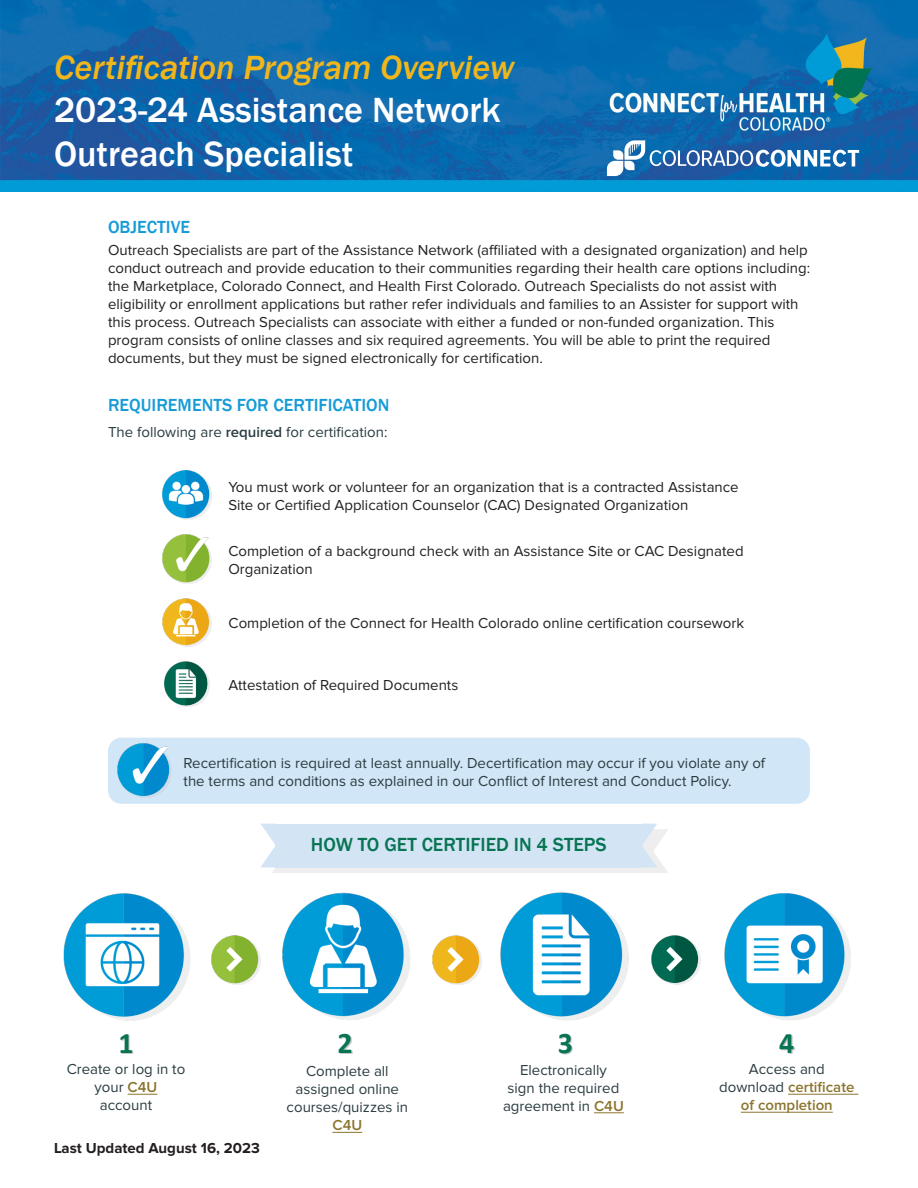
<style>
.page{position:relative;width:918px;height:1188px;background:#fff}
.page>*{position:absolute;margin:0;border:0;box-sizing:border-box;transform-origin:0 0}
.t1{font:500 36px/43.2px "Franklin Gothic";color:#fff}
.t2{font:italic 500 34.5px "Franklin Gothic";color:#f1b61b}
.t3{font:700 30px "Calibri";color:#087453}
.t4{font:500 19.5px "Franklin Gothic";color:#087453}
.t5{font:500 18px "Franklin Gothic";color:#169bd8}
.t6{font:15px/18px "Proxima Nova";color:#231f20}
.t7{font:15px/18px "Proxima Nova";color:#2a3c41;text-align:center}
.t8{font:600 15px/18px "Proxima Nova";color:#8b752d;text-align:center}
.t9{font:700 15px "Proxima Nova";color:#231f20}
.s1{font-weight:600}
.s2{font-weight:600;color:#8b752d}
.s3{font-weight:400;color:#2a3c41}
</style>
<div class="page">
<img style="left:0;top:0;width:918px;height:192px">
<svg style="left:607px;top:140px;width:252px;height:36px"></svg>
<img style="left:163px;top:471px;width:48px;height:48px">
<img style="left:163px;top:534px;width:48px;height:49px">
<img style="left:163px;top:598px;width:48px;height:49px">
<img style="left:164px;top:661px;width:45px;height:45px">
<div style="left:108px;top:738px;width:702px;height:66px;background:#d1e6f6;border-radius:14px"></div>
<img style="left:117px;top:744px;width:54px;height:54px">
<svg style="left:287px;top:867px;width:355px;height:6px;background:#e9ecf0"></svg>
<div style="left:276px;top:824px;width:366px;height:43px;background:#d3e5f5"></div>
<svg style="left:261px;top:824px;width:26px;height:49px"></svg>
<svg style="left:642px;top:824px;width:26px;height:49px"></svg>
<hr style="left:332px;top:1132px;width:30px;height:1px;background:#8b752d">
<hr style="left:594px;top:1113px;width:30px;height:1px;background:#8b752d">
<hr style="left:788px;top:1094px;width:70px;height:1px;background:#8b752d">
<hr style="left:741px;top:1112px;width:92px;height:1px;background:#8b752d">
<svg style="left:128px;top:1094px;width:29px;height:1px"></svg>
<img style="left:212px;top:936px;width:48px;height:48px">
<img style="left:433px;top:936px;width:48px;height:48px">
<img style="left:652px;top:936px;width:49px;height:48px">
<img style="left:63px;top:893px;width:127px;height:128px">
<img style="left:501px;top:893px;width:127px;height:128px">
<img style="left:282px;top:893px;width:128px;height:127px">
<img style="left:724px;top:893px;width:127px;height:127px">
<p class="t2" style="left:54px;top:46px;width:462px">Certification Program Overview</p>
<p class="t1" style="left:54px;top:89px;width:448px">2023-24 Assistance Network<br>Outreach Specialist</p>
<p class="t5" style="left:108px;top:216px;width:84px">OBJECTIVE</p>
<p class="t6" style="left:108px;top:241px;width:704px">Outreach Specialists are part of the Assistance Network (affiliated with a designated organization) and help conduct outreach and provide education to their communities regarding their health care options including: the Marketplace, Colorado Connect, and Health First Colorado. Outreach Specialists do not assist with eligibility or enrollment applications but rather refer individuals and families to an Assister for support with this process. Outreach Specialists can associate with either a funded or non-funded organization. This program consists of online classes and six required agreements. You will be able to print the required documents, but they must be signed electronically for certification.</p>
<p class="t5" style="left:108px;top:394px;width:283px">REQUIREMENTS FOR CERTIFICATION</p>
<p class="t7" style="left:108px;top:423px;width:281px">The following are <span class="s1">required</span> for certification:</p>
<p class="t6" style="left:228px;top:479px;width:512px">You must work or volunteer for an organization that is a contracted Assistance<br>Site or Certified Application Counselor (CAC) Designated Organization</p>
<p class="t6" style="left:228px;top:542px;width:517px">Completion of a background check with an Assistance Site or CAC Designated<br>Organization</p>
<p class="t6" style="left:229px;top:615px;width:517px">Completion of the Connect for Health Colorado online certification coursework</p>
<p class="t6" style="left:229px;top:676px;width:231px">Attestation of Required Documents</p>
<p class="t7" style="left:184px;top:754px;width:583px;text-align:left">Recertification is required at least annually. Decertification may occur if you violate any of the terms and conditions as explained in our Conflict of Interest and Conduct Policy.</p>
<p class="t4" style="left:311px;top:832px;width:297px">HOW TO GET CERTIFIED IN 4 STEPS</p>
<p class="t3" style="left:118px;top:1021px;width:17px">1</p>
<p class="t7" style="left:67px;top:1061px;width:120px">Create or log in to your <span class="s2">C4U</span></p>
<p class="t7" style="left:100px;top:1097px;width:54px">account</p>
<p class="t9" style="left:54px;top:1141px;width:207px">Last Updated August 16, 2023</p>
<p class="t3" style="left:338px;top:1021px;width:17px">2</p>
<p class="t3" style="left:558px;top:1021px;width:17px">3</p>
<p class="t3" style="left:779px;top:1021px;width:17px">4</p>
<p class="t7" style="left:287px;top:1063px;width:123px">Complete all assigned online courses/quizzes in<br><span class="s2">C4U</span></p>
<p class="t7" style="left:503px;top:1061px;width:122px">Electronically<br>sign the required agreement in <span class="s2">C4U</span></p>
<p class="t8" style="left:719px;top:1061px;width:137px"><span class="s3">Access and download</span> certificate of completion</p>
</div>
